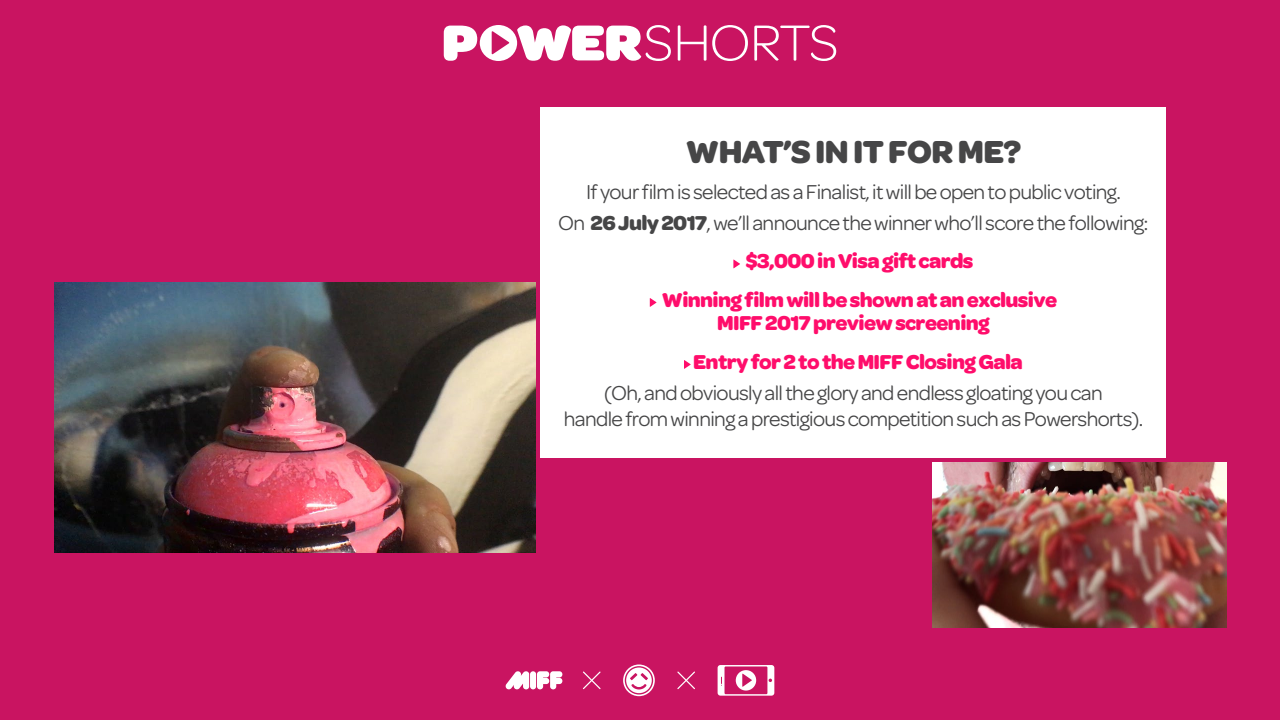
<style>
.page{position:relative;width:1280px;height:720px;background:#c91461}
.page>*{position:absolute;margin:0;border:0;box-sizing:border-box;transform-origin:0 0}
.t1{font:700 34px "Omnes";letter-spacing:-.015em;color:#464647}
.t2{font:21.5px/30.5px "Omnes";letter-spacing:-.03em;color:#464647;text-align:center}
.t3{font:700 21.5px/38.5px "Omnes";letter-spacing:-.03em;color:#ff0d6b;text-align:center}
.s1{font-weight:700}
</style>
<div class="page">
<svg style="left:444px;top:25px;width:392px;height:36px"></svg>
<svg style="left:623px;top:665px;width:32px;height:31px"></svg>
<svg style="left:718px;top:665px;width:56px;height:31px"></svg>
<svg style="left:583px;top:671px;width:18px;height:18px"></svg>
<svg style="left:505px;top:671px;width:57px;height:19px"></svg>
<svg style="left:677px;top:671px;width:18px;height:18px"></svg>
<img style="left:54px;top:283px;width:482px;height:269px">
<div style="left:541px;top:107px;width:625px;height:351px;background:#fff"></div>
<svg style="left:733px;top:259px;width:7px;height:9px"></svg>
<svg style="left:650px;top:298px;width:7px;height:9px"></svg>
<svg style="left:684px;top:360px;width:7px;height:9px"></svg>
<img style="left:932px;top:463px;width:295px;height:165px">
<h1 class="t1" style="left:686px;top:132px;width:337px">what’s in it for me?</h1>
<p class="t2" style="left:558px;top:177px;width:592px">If your film is selected as a Finalist, it will be open to public voting.<br>On <span class="s1">26 July 2017</span>, we’ll announce the winner who’ll score the following:</p>
<p class="t3" style="left:662px;top:242px;width:397px">$3,000 in Visa gift cards<br>Winning film will be shown at an exclusive</p>
<p class="t3" style="left:717px;top:304px;width:13px">MIFF</p>
<p class="t3" style="left:693px;top:304px;width:299px;text-align:left;text-indent:72px">2017 preview screening<br>Entry for 2 to the MIFF</p>
<p class="t3" style="left:906px;top:342px;width:119px">Closing Gala</p>
<p class="t2" style="left:564px;top:380px;width:581px;line-height:26px">(Oh, and obviously all the glory and endless gloating you can<br>handle from winning a prestigious competition such as Powershorts).</p>
</div>
